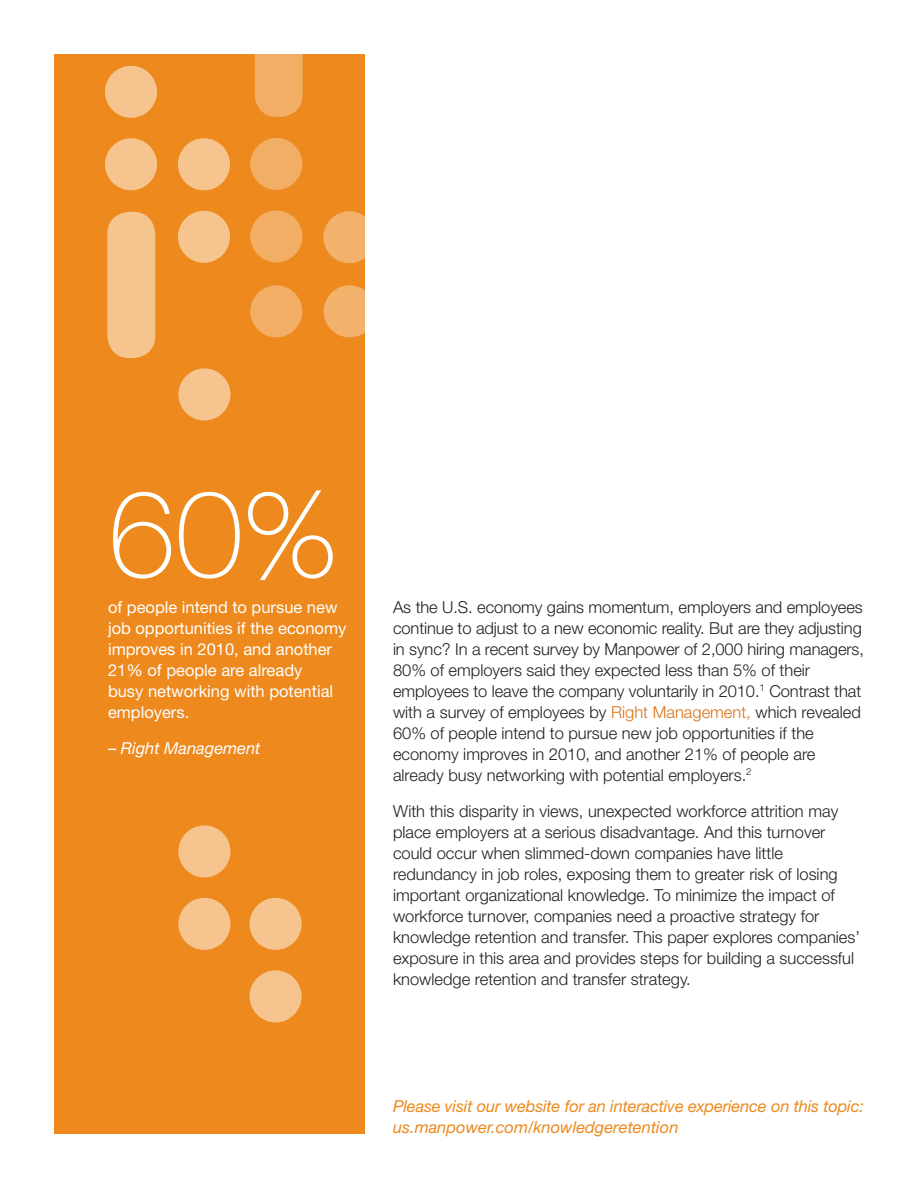
<style>
.page{position:relative;width:918px;height:1188px;background:#fff}
.page>*{position:absolute;margin:0;border:0;box-sizing:border-box;transform-origin:0 0}
.t1{font:100 121.5px "Helvetica Neue";color:#fff}
.t2{font:300 16.5px/21px "Helvetica Neue";color:#231f20}
.t3{font:16.5px/21px "Helvetica Neue";color:#fff}
.t4{font:italic 16.5px/21px "Helvetica Neue";letter-spacing:-.01em;color:#ed891d}
.t5{font:italic 16.5px "Helvetica Neue";color:#fff}
.s1{font-style:normal}
.s2{color:#db7219}
</style>
<div class="page">
<div style="left:54px;top:54px;width:311px;height:1080px;background:#ed891d"></div>
<div style="left:105px;top:138px;width:52px;height:52px;background:#f5c48f;border-radius:50%"></div>
<div style="left:105px;top:66px;width:52px;height:52px;background:#f5c48f;border-radius:50%"></div>
<div style="left:107px;top:212px;width:48px;height:146px;background:#f5c48f;border-radius:22px"></div>
<div style="left:178px;top:211px;width:52px;height:52px;background:#f5c48f;border-radius:50%"></div>
<div style="left:178px;top:138px;width:52px;height:52px;background:#f5c48f;border-radius:50%"></div>
<div style="left:250px;top:210px;width:52px;height:52px;background:#f2ae65;border-radius:50%"></div>
<div style="left:250px;top:138px;width:52px;height:52px;background:#f2ae65;border-radius:50%"></div>
<svg style="left:255px;top:54px;width:48px;height:63px"></svg>
<svg style="left:324px;top:285px;width:52px;height:52px;fill:#f2b26c"></svg>
<svg style="left:323px;top:211px;width:52px;height:52px;fill:#f2b26c"></svg>
<div style="left:250px;top:285px;width:52px;height:52px;background:#f2ae65;border-radius:50%"></div>
<div style="left:178px;top:368px;width:52px;height:52px;background:#f5c48f;border-radius:50%"></div>
<div style="left:250px;top:970px;width:52px;height:52px;background:#f5c48f;border-radius:50%"></div>
<div style="left:250px;top:898px;width:52px;height:52px;background:#f5c48f;border-radius:50%"></div>
<div style="left:178px;top:898px;width:52px;height:52px;background:#f5c48f;border-radius:50%"></div>
<div style="left:178px;top:825px;width:52px;height:52px;background:#f5c48f;border-radius:50%"></div>
<p class="t1" style="left:108px;top:465px;width:231px">60%</p>
<p class="t3" style="left:108px;top:597px;width:240px">of people intend to pursue new job opportunities if the economy improves in 2010, and another<br>21% of people are already<br>busy networking with potential employers.</p>
<p class="t5" style="left:108px;top:738px;width:154px"><span class="s1">–</span> Right Management</p>
<p class="t2" style="left:393px;top:596px;width:473px">As the U.S. economy gains momentum, employers and employees continue to adjust to a new economic reality. But are they adjusting in sync? In a recent survey by Manpower of 2,000 hiring managers, 80% of employers said they expected less than 5% of their employees to leave the company voluntarily in 2010.<sup>1</sup> Contrast that with a survey of employees by <span class="s2">Right Management,</span> which revealed 60% of people intend to pursue new job opportunities if the economy improves in 2010, and another 21% of people are already busy networking with potential employers.<sup>2</sup></p>
<p class="t2" style="left:393px;top:800px;width:469px">With this disparity in views, unexpected workforce attrition may place employers at a serious disadvantage. And this turnover could occur when slimmed-down companies have little redundancy in job roles, exposing them to greater risk of losing important organizational knowledge. To minimize the impact of workforce turnover, companies need a proactive strategy for knowledge retention and transfer. This paper explores companies’ exposure in this area and provides steps for building a successful knowledge retention and transfer strategy.</p>
<p class="t4" style="left:393px;top:1096px;width:473px">Please visit our website for an interactive experience on this topic: us.manpower.com/knowledgeretention</p>
</div>
